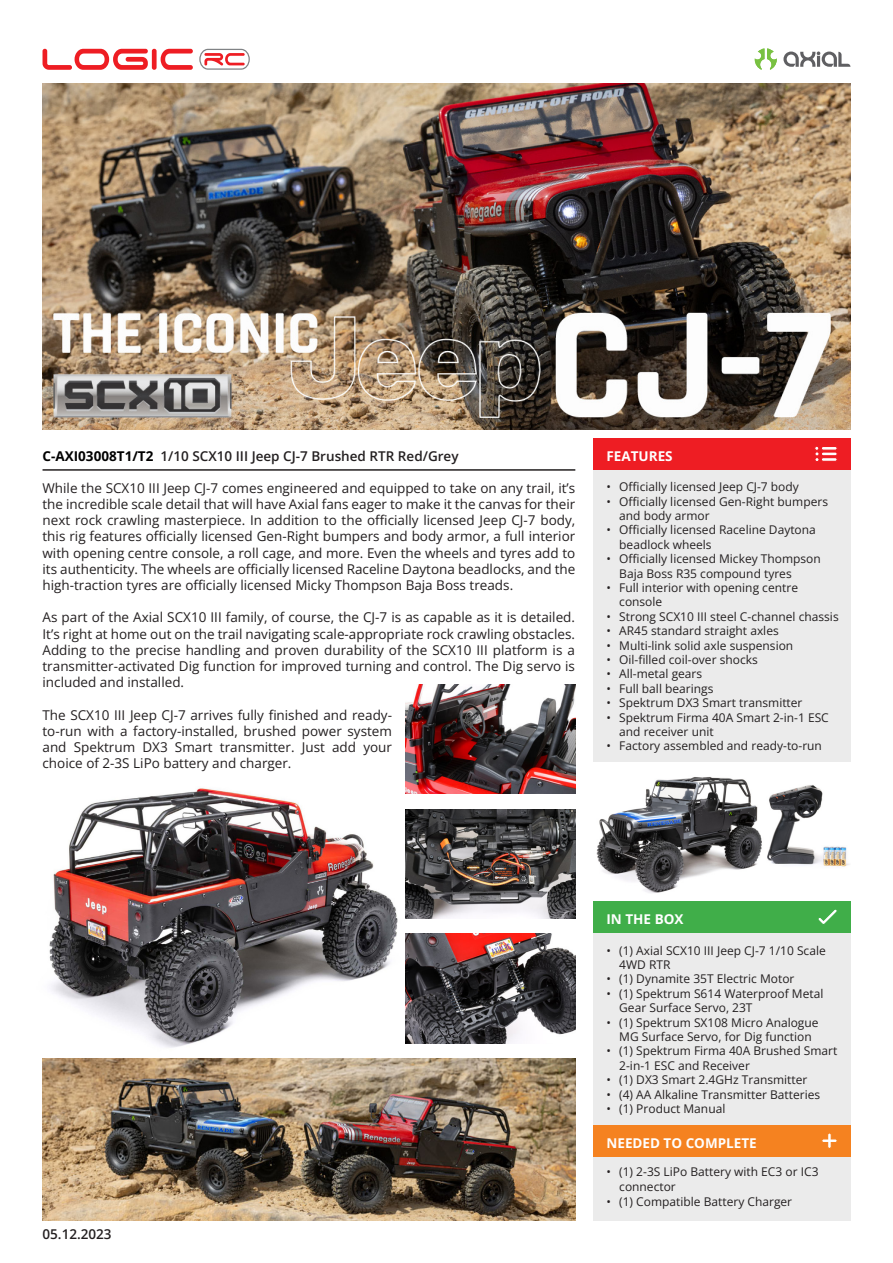
<style>
.page{position:relative;width:893px;height:1263px;background:#fff}
.page>*{position:absolute;margin:0;border:0;box-sizing:border-box;transform-origin:0 0}
.t1{font:13.5px/16.2px "Open Sans";color:#231f20;text-align:justify}
.t2{font:600 13.5px "Open Sans";color:#231f20}
.t3{font:700 13.5px "Open Sans";color:#fff}
.t4{font:12px/14.4px "Open Sans";color:#231f20}
.s1{font-weight:700;color:#000}
</style>
<div class="page">
<img style="left:42px;top:788px;width:377px;height:277px">
<svg style="left:43px;top:49px;width:150px;height:21px"></svg>
<svg style="left:199px;top:49px;width:51px;height:21px"></svg>
<svg style="left:783px;top:51px;width:67px;height:16px"></svg>
<svg style="left:755px;top:48px;width:22px;height:22px"></svg>
<img style="left:405px;top:934px;width:170px;height:109px">
<img style="left:405px;top:684px;width:170px;height:110px">
<img style="left:405px;top:809px;width:170px;height:109px">
<hr style="left:43px;top:469px;width:532px;height:2px;background:#231f20">
<img style="left:43px;top:84px;width:807px;height:346px">
<img style="left:43px;top:1059px;width:532px;height:161px">
<div style="left:593px;top:448px;width:257px;height:772px;background:#ebebeb"></div>
<div style="left:593px;top:438px;width:257px;height:32px;background:#ee1d23"></div>
<hr style="left:821px;top:446px;width:16px;height:4px;background:#fff;border-radius:2px">
<div style="left:821px;top:446px;width:17px;height:5px;border:1px solid #ee1d23;border-radius:2px"></div>
<hr style="left:821px;top:452px;width:16px;height:4px;background:#fff;border-radius:2px">
<div style="left:821px;top:451px;width:17px;height:5px;border:1px solid #ee1d23;border-radius:2px"></div>
<hr style="left:821px;top:458px;width:16px;height:3px;background:#fff;border-radius:2px">
<div style="left:821px;top:457px;width:17px;height:5px;border:1px solid #ee1d23;border-radius:2px"></div>
<svg style="left:815px;top:446px;width:4px;height:15px"></svg>
<div style="left:593px;top:1125px;width:257px;height:32px;background:#f58220"></div>
<svg style="left:822px;top:1133px;width:15px;height:15px"></svg>
<div style="left:593px;top:901px;width:257px;height:31px;background:#40ae49"></div>
<svg style="left:818px;top:909px;width:19px;height:15px"></svg>
<img style="left:593px;top:763px;width:257px;height:138px">
<p class="t2" style="left:43px;top:447px;width:418px"><span class="s1">C-AXI03008T1/T2</span> 1/10 SCX10 III Jeep CJ-7 Brushed RTR Red/Grey</p>
<p class="t1" style="left:43px;top:479px;width:534px">While the SCX10 III Jeep CJ-7 comes engineered and equipped to take on any trail, it’s the incredible scale detail that will have Axial fans eager to make it the canvas for their next rock crawling masterpiece. In addition to the officially licensed Jeep CJ-7 body, this rig features officially licensed Gen-Right bumpers and body armor, a full interior with opening centre console, a roll cage, and more. Even the wheels and tyres add to its authenticity. The wheels are officially licensed Raceline Daytona beadlocks, and the high-traction tyres are officially licensed Micky Thompson Baja Boss treads.</p>
<p class="t1" style="left:43px;top:609px;width:534px">As part of the Axial SCX10 III family, of course, the CJ-7 is as capable as it is detailed.<br>It’s right at home out on the trail navigating scale-appropriate rock crawling obstacles.<br>Adding to the precise handling and proven durability of the SCX10 III platform is a transmitter-activated Dig function for improved turning and control. The Dig servo is included and installed.</p>
<p class="t1" style="left:43px;top:706px;width:351px">The SCX10 III Jeep CJ-7 arrives fully finished and ready&shy;to-run with a factory-installed, brushed power system and Spektrum DX3 Smart transmitter. Just add your choice of 2-3S LiPo battery and charger.</p>
<p class="t3" style="left:606px;top:447px;width:68px">FEATURES</p>
<p class="t4" style="left:606px;top:479px;width:194px">• Officially licensed Jeep CJ-7 body</p>
<p class="t4" style="left:619px;top:494px;width:210px;text-indent:-13px">• Officially licensed Gen-Right bumpers and body armor</p>
<p class="t4" style="left:619px;top:523px;width:198px;text-indent:-13px">• Officially licensed Raceline Daytona beadlock wheels</p>
<p class="t4" style="left:619px;top:551px;width:203px;text-indent:-13px">• Officially licensed Mickey Thompson<br>Baja Boss R35 compound tyres</p>
<p class="t4" style="left:619px;top:580px;width:180px;text-indent:-13px">• Full interior with opening centre console</p>
<p class="t4" style="left:606px;top:609px;width:234px">• Strong SCX10 III steel C-channel chassis</p>
<p class="t4" style="left:606px;top:623px;width:174px">• AR45 standard straight axles</p>
<p class="t4" style="left:606px;top:638px;width:188px">• Multi-link solid axle suspension</p>
<p class="t4" style="left:606px;top:652px;width:153px">• Oil-filled coil-over shocks</p>
<p class="t4" style="left:606px;top:667px;width:97px">• All-metal gears</p>
<p class="t4" style="left:606px;top:681px;width:108px">• Full ball bearings</p>
<p class="t4" style="left:606px;top:695px;width:198px">• Spektrum DX3 Smart transmitter</p>
<p class="t4" style="left:619px;top:710px;width:211px;text-indent:-13px">• Spektrum Firma 40A Smart 2-in-1 ESC and receiver unit</p>
<p class="t4" style="left:606px;top:739px;width:217px">• Factory assembled and ready-to-run</p>
<p class="t2" style="left:43px;top:1224px;width:71px">05.12.2023</p>
<p class="t3" style="left:606px;top:910px;width:78px">IN THE BOX</p>
<p class="t4" style="left:619px;top:943px;width:208px;text-indent:-13px">• (1) Axial SCX10 III Jeep CJ-7 1/10 Scale<br>4WD RTR</p>
<p class="t4" style="left:606px;top:971px;width:189px">• (1) Dynamite 35T Electric Motor</p>
<p class="t4" style="left:619px;top:986px;width:206px;text-indent:-13px">• (1) Spektrum S614 Waterproof Metal<br>Gear Surface Servo, 23T</p>
<p class="t4" style="left:606px;top:1015px;width:214px;text-align:center">• (1) Spektrum SX108 Micro Analogue<br>MG Surface Servo, for Dig function</p>
<p class="t4" style="left:619px;top:1043px;width:220px;text-indent:-13px">• (1) Spektrum Firma 40A Brushed Smart<br>2-in-1 ESC and Receiver</p>
<p class="t4" style="left:606px;top:1072px;width:202px">• (1) DX3 Smart 2.4GHz Transmitter</p>
<p class="t4" style="left:606px;top:1087px;width:215px">• (4) AA Alkaline Transmitter Batteries</p>
<p class="t4" style="left:606px;top:1101px;width:120px">• (1) Product Manual</p>
<p class="t3" style="left:606px;top:1134px;width:152px">NEEDED TO COMPLETE</p>
<p class="t4" style="left:619px;top:1164px;width:201px;line-height:15px;text-indent:-13px">• (1) 2-3S LiPo Battery with EC3 or IC3 connector</p>
<p class="t4" style="left:606px;top:1194px;width:187px">• (1) Compatible Battery Charger</p>
</div>
